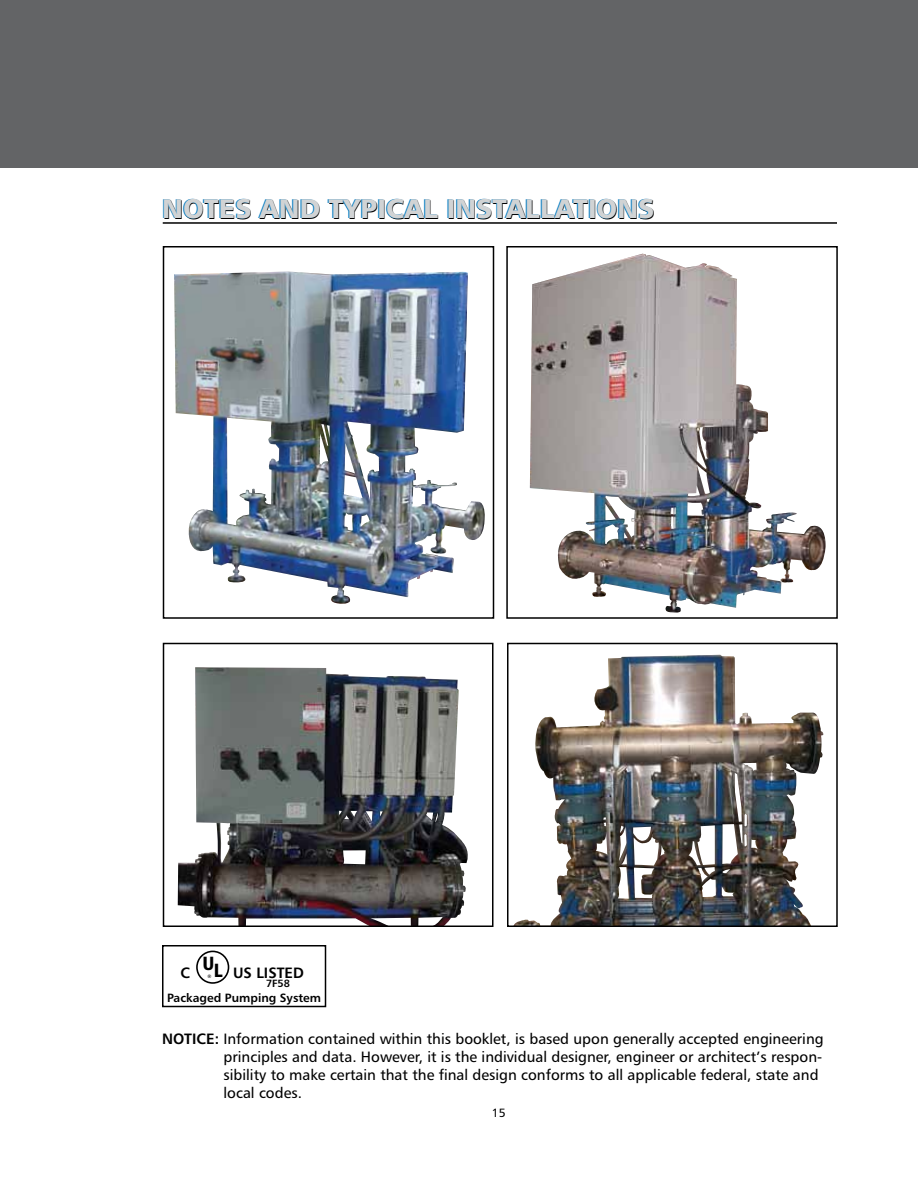
<style>
.page{position:relative;width:918px;height:1188px;background:#fff}
.page>*{position:absolute;margin:0;border:0;box-sizing:border-box;transform-origin:0 0}
.t1{font:27px "Humanist 777 BT Black B";color:#000}
.t2{font:19.05px "Humanist 777 BT Black Condensed B";color:#000}
.t3{font:15px/18px "Humanist 777 BT Roman B";color:#000}
.t4{font:15px "Humanist 777 BT Bold B";color:#000}
.t5{font:12px "Humanist 777 BT Bold B";color:#000}
.t6{font:12px "Humanist 777 BT Roman B";color:#000}
.t7{font:10.5px "Humanist 777 BT Bold B";color:#000}
.t8{font:4.8px "Humanist 777 BT Bold Condensed B";color:#000}
.s1{color:#007bc3}
.s2{color:#d1d3d4}
.s3{font-family:"Humanist 777 BT Black Condensed B";font-size:19.05px}
.s4{font-family:"Humanist 777 BT Bold B"}
</style>
<div class="page">
<div style="left:0;top:0;width:918px;height:168px;background:#636466"></div>
<img style="left:530px;top:255px;width:296px;height:358px">
<div style="left:506px;top:246px;width:332px;height:373px;border:2px solid #000"></div>
<img style="left:178px;top:667px;width:290px;height:257px">
<div style="left:163px;top:643px;width:331px;height:284px;border:2px solid #000"></div>
<img style="left:514px;top:655px;width:310px;height:269px">
<div style="left:507px;top:643px;width:331px;height:284px;border:2px solid #000"></div>
<img style="left:174px;top:271px;width:311px;height:333px">
<div style="left:163px;top:246px;width:331px;height:373px;border:2px solid #000"></div>
<hr style="left:163px;top:222px;width:674px;height:2px;background:#000">
<div style="left:196px;top:951px;width:33px;height:33px;border:2px solid #000;border-radius:50%"></div>
<div style="left:162px;top:945px;width:164px;height:62px;border:2px solid #000"></div>
<h1 class="t1" style="left:161px;top:192px;width:216px"><span class="s1">NOTES</span> AN<span class="s1">D</span> T<span class="s1">Y</span>PICAL</h1>
<h1 class="t1" style="left:446px;top:192px;width:28px"><span class="s1">I NSTAL</span><span class="s2">NSTAL</span>NSTALLATIONS</h1>
<p class="t2" style="left:203px;top:952px;width:14px">U</p>
<p class="t4" style="left:181px;top:964px;width:11px">C</p>
<p class="t8" style="left:207px;top:973px;width:5px">®</p>
<p class="t4" style="left:214px;top:964px;width:92px"><span class="s3">L</span> US LISTED</p>
<p class="t7" style="left:266px;top:977px;width:26px">7F58</p>
<p class="t5" style="left:167px;top:990px;width:156px">Packaged Pumping System</p>
<p class="t3" style="left:224px;top:1030px;width:602px;text-indent:-62px"><span class="s4">NOTICE:</span> Information contained within this booklet, is based upon generally accepted engineering principles and data. However, it is the individual designer, engineer or architect’s respon&shy;sibility to make certain that the final design conforms to all applicable federal, state and local codes.</p>
<p class="t6" style="left:492px;top:1105px;width:15px">15</p>
</div>
